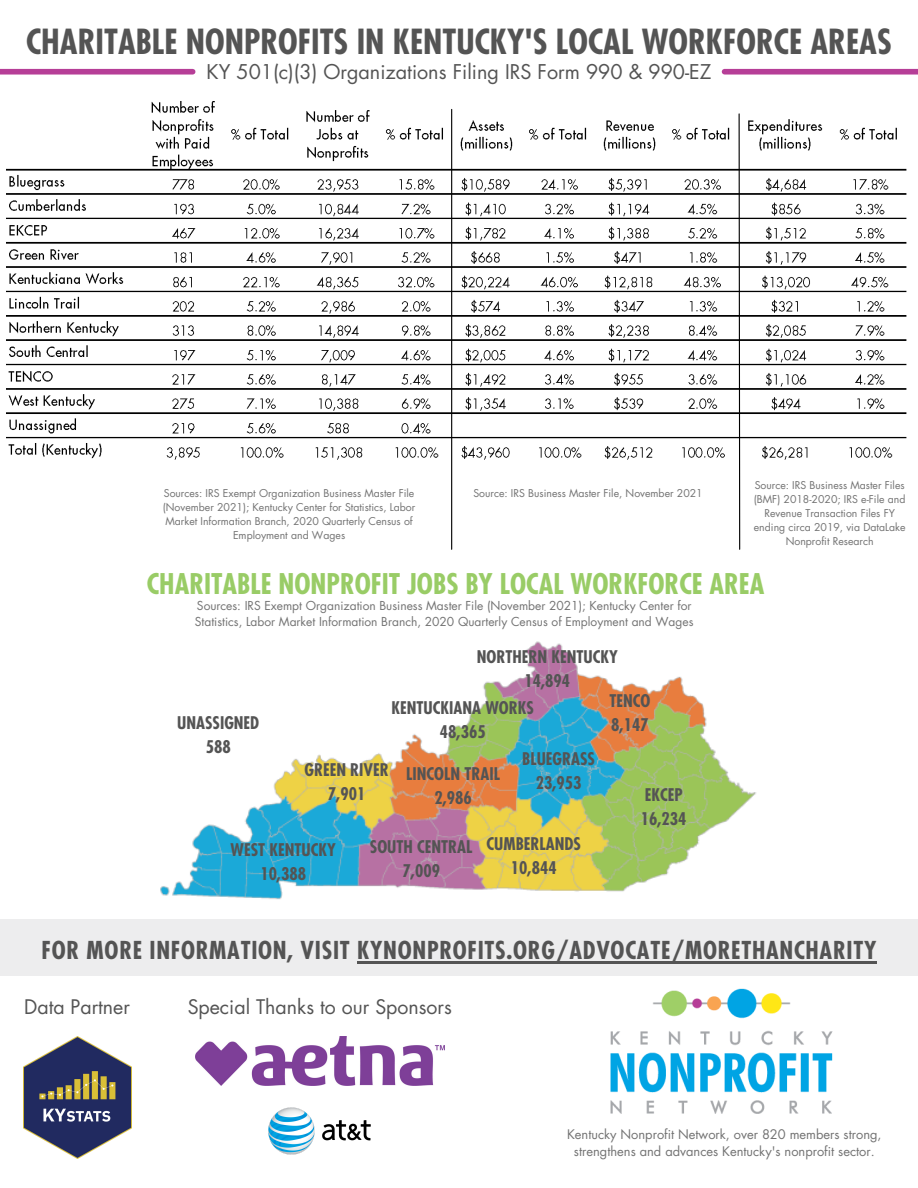
<style>
.page{position:relative;width:918px;height:1188px;background:#fff}
.page>*{position:absolute;margin:0;border:0;box-sizing:border-box;transform-origin:0 0}
.t1{font:700 condensed 33.6px "Futura";color:#545454}
.t2{font:700 condensed 27.75px "Futura";color:#9c6}
.t3{font:700 condensed 24px "Futura";letter-spacing:.03em;color:#545454}
.t4{font:19.8px "Futura";color:#545454}
.t5{font:19.5px "Futura";color:#545454}
.t6{font:700 condensed 16.95px "Futura";color:#545454}
.t7{font:12.9px/17.1px "Futura";color:#737373;text-align:center}
.t8{font:12px/16px "Futura";color:#737373}
.t9{font:10.5px/14px "Futura";color:#737373;text-align:center}
</style>
<div class="page">
<img style="left:160px;top:641px;width:596px;height:259px">
<div style="left:0;top:919px;width:918px;height:56px;background:#ededee"></div>
<img style="left:610px;top:988px;width:223px;height:126px">
<img style="left:195px;top:1037px;width:249px;height:48px">
<img style="left:23px;top:1037px;width:108px;height:121px">
<img style="left:6px;top:101px;width:901px;height:368px">
<hr style="left:451px;top:109px;width:1px;height:440px;background:#000">
<div style="left:0;top:69px;width:193px;height:6px;background:#b63e97"></div>
<div style="left:725px;top:69px;width:193px;height:6px;background:#b63e97"></div>
<img style="left:268px;top:1107px;width:103px;height:48px">
<svg style="left:738px;top:113px;width:3px;height:437px"></svg>
<hr style="left:357px;top:961px;width:520px;height:3px;background:#545454">
<p class="t1" style="left:26px;top:19px;width:867px">CHARITABLE NONPROFITS IN KENTUCKY'S LOCAL WORKFORCE AREAS</p>
<p class="t4" style="left:207px;top:63px;width:506px">KY 501(c)(3) Organizations Filing IRS Form 990 &amp; 990-EZ</p>
<p class="t9" style="left:163px;top:487px;width:254px">Sources: IRS Exempt Organization Business Master File (November 2021); Kentucky Center for Statistics, Labor Market Information Branch, 2020 Quarterly Census of Employment and Wages</p>
<p class="t9" style="left:473px;top:487px;width:231px">Source: IRS Business Master File, November 2021</p>
<p class="t9" style="left:754px;top:479px;width:153px">Source: IRS Business Master Files (BMF) 2018-2020; IRS e-File and<br>Revenue Transaction Files FY ending circa 2019, via DataLake<br>Nonprofit Research</p>
<p class="t2" style="left:147px;top:566px;width:619px">CHARITABLE NONPROFIT JOBS BY LOCAL WORKFORCE AREA</p>
<p class="t8" style="left:195px;top:599px;width:500px">Sources: IRS Exempt Organization Business Master File (November 2021); Kentucky Center for<br>Statistics, Labor Market Information Branch, 2020 Quarterly Census of Employment and Wages</p>
<p class="t6" style="left:477px;top:646px;width:143px">NORTHERN KENTUCKY</p>
<p class="t6" style="left:524px;top:670px;width:47px">14,894</p>
<p class="t6" style="left:391px;top:697px;width:144px">KENTUCKIANA WORKS</p>
<p class="t6" style="left:440px;top:721px;width:47px">48,365</p>
<p class="t6" style="left:522px;top:748px;width:74px">BLUEGRASS</p>
<p class="t6" style="left:536px;top:772px;width:47px">23,953</p>
<p class="t6" style="left:177px;top:712px;width:84px">UNASSIGNED</p>
<p class="t6" style="left:206px;top:736px;width:26px">588</p>
<p class="t6" style="left:304px;top:759px;width:86px">GREEN RIVER</p>
<p class="t6" style="left:328px;top:783px;width:39px">7,901</p>
<p class="t6" style="left:370px;top:836px;width:104px">SOUTH CENTRAL</p>
<p class="t6" style="left:403px;top:860px;width:39px">7,009</p>
<p class="t6" style="left:406px;top:763px;width:95px">LINCOLN TRAIL</p>
<p class="t6" style="left:434px;top:787px;width:39px">2,986</p>
<p class="t6" style="left:487px;top:833px;width:96px">CUMBERLANDS</p>
<p class="t6" style="left:511px;top:857px;width:47px">10,844</p>
<p class="t6" style="left:231px;top:839px;width:107px">WEST KENTUCKY</p>
<p class="t6" style="left:260px;top:863px;width:47px">10,388</p>
<p class="t6" style="left:609px;top:690px;width:43px">TENCO</p>
<p class="t6" style="left:611px;top:714px;width:39px">8,147</p>
<p class="t6" style="left:645px;top:784px;width:39px">EKCEP</p>
<p class="t6" style="left:641px;top:808px;width:47px">16,234</p>
<p class="t3" style="left:42px;top:935px;width:836px">FOR MORE INFORMATION, VISIT KYNONPROFITS.ORG/ADVOCATE/MORETHANCHARITY</p>
<p class="t5" style="left:24px;top:998px;width:107px">Data Partner</p>
<p class="t5" style="left:188px;top:998px;width:266px">Special Thanks to our Sponsors</p>
<p class="t7" style="left:567px;top:1127px;width:316px">Kentucky Nonprofit Network, over 820 members strong, strengthens and advances Kentucky's nonprofit sector.</p>
</div>
